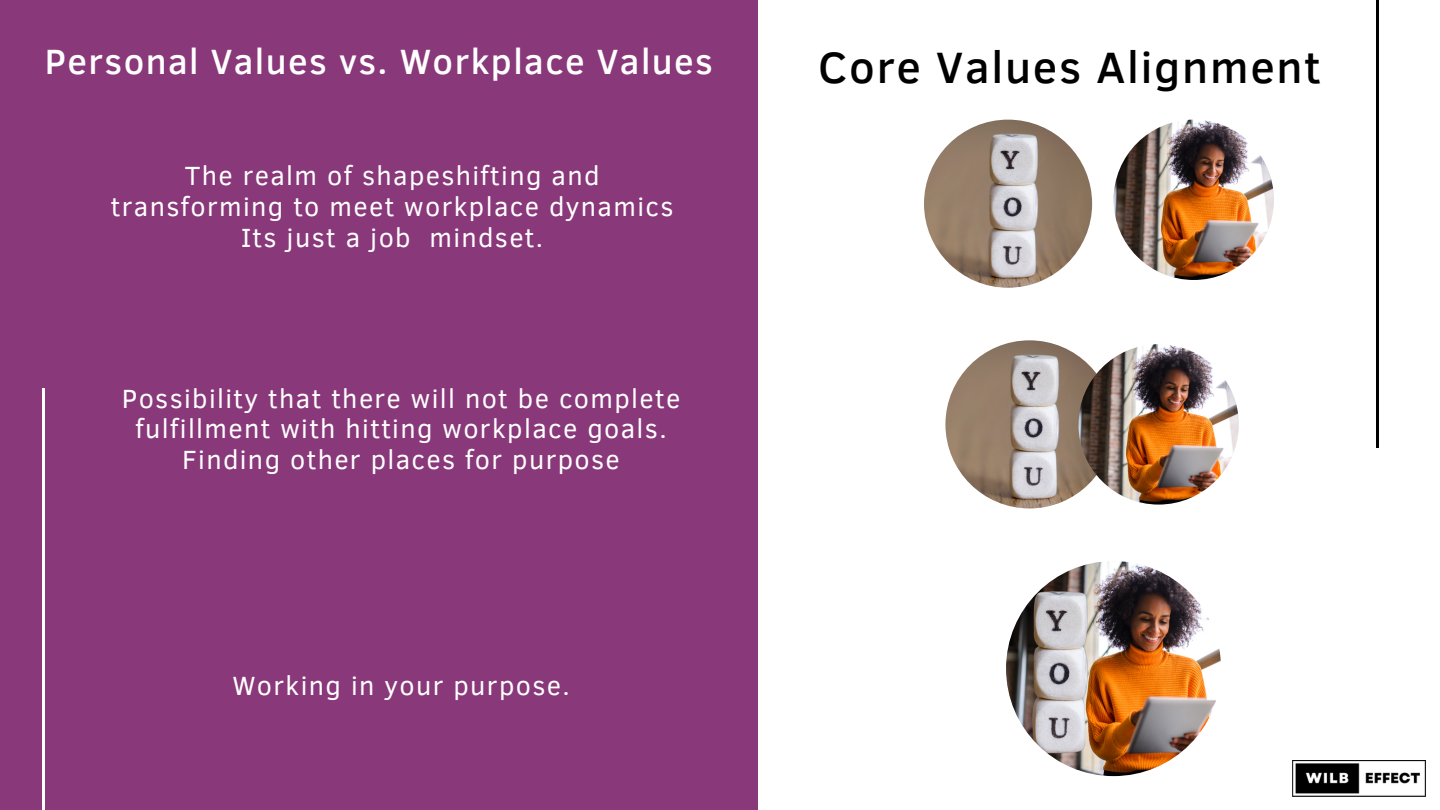
<style>
.page{position:relative;width:1440px;height:810px;background:#89387a}
.page>*{position:absolute;margin:0;border:0;box-sizing:border-box;transform-origin:0 0}
.t1{font:500 45px "Clear Sans";letter-spacing:.04em;color:#000}
.t2{font:500 36px "Clear Sans";letter-spacing:.04em;color:#fff}
.t3{font:27px/30.8px "Clear Sans";letter-spacing:.05em;color:#fff;text-align:center}
</style>
<div class="page">
<div style="left:758px;top:0;width:682px;height:810px;background:#fff"></div>
<hr style="left:1376px;top:0;width:2px;height:448px;background:#000">
<hr style="left:42px;top:388px;width:2px;height:422px;background:#fff">
<img style="left:924px;top:120px;width:168px;height:168px;border-radius:50%">
<img style="left:1114px;top:120px;width:160px;height:160px;border-radius:50%">
<img style="left:945px;top:340px;width:169px;height:168px;border-radius:50%">
<img style="left:1078px;top:344px;width:161px;height:161px;border-radius:50%">
<img style="left:1006px;top:561px;width:215px;height:215px;border-radius:50%">
<img style="left:1292px;top:760px;width:134px;height:37px">
<p class="t2" style="left:45px;top:35px;width:670px">Personal Values vs. Workplace Values</p>
<h1 class="t3" style="left:111px;top:159px;width:564px">The realm of shapeshifting and transforming to meet workplace dynamics</h1>
<p class="t3" style="left:241px;top:220px;width:304px">Its just a job mindset.</p>
<p class="t3" style="left:122px;top:381px;width:560px">Possibility that there will not be complete fulfillment with hitting workplace goals.</p>
<p class="t3" style="left:182px;top:443px;width:439px">Finding other places for purpose</p>
<p class="t3" style="left:232px;top:668px;width:339px">Working in your purpose.</p>
<p class="t1" style="left:818px;top:35px;width:504px">Core Values Alignment</p>
</div>
